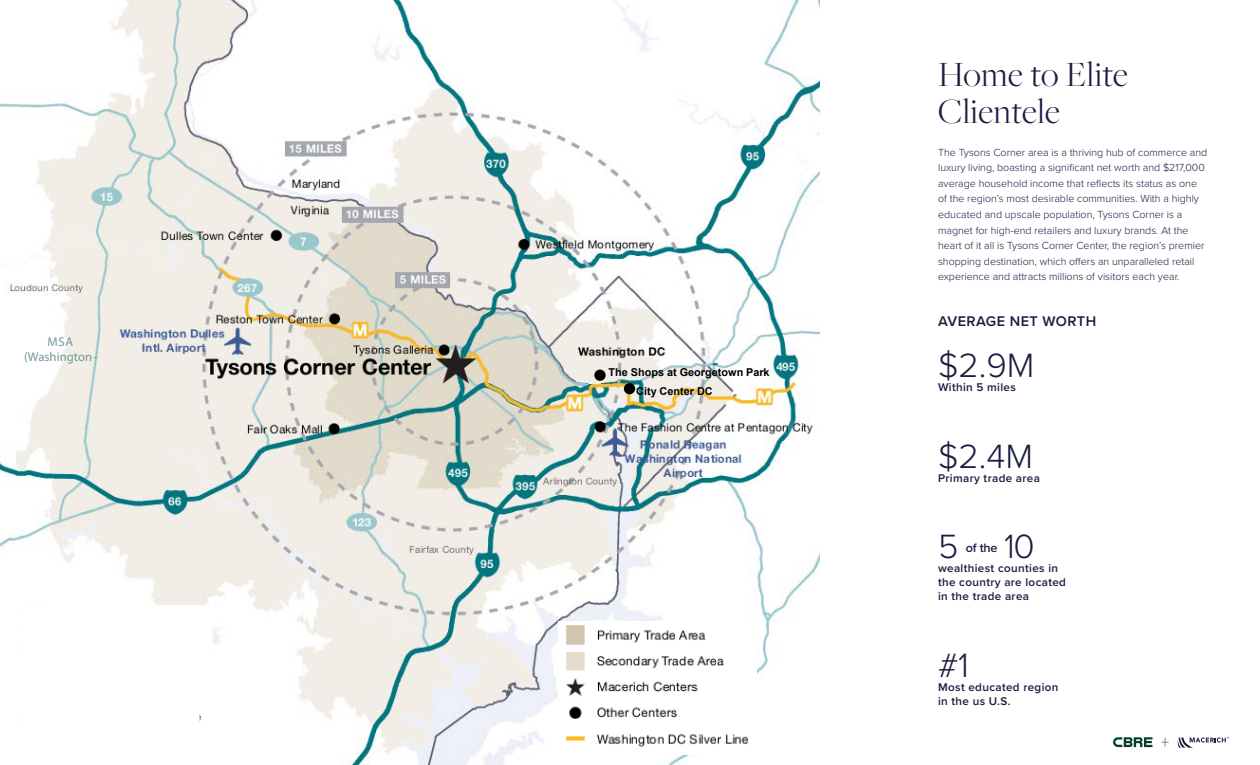
<style>
.page{position:relative;width:1260px;height:765px;background:#fff}
.page>*{position:absolute;margin:0;border:0;box-sizing:border-box;transform-origin:0 0}
.t1{font:300 36.88px/36.9px "Freight Big Pro";letter-spacing:.01em;color:#1a1c41}
.t2{font:300 34.88px "Proxima Nova";color:#1a1c41}
.t3{font:600 14.5px "Proxima Nova";letter-spacing:.03em;color:#1a1c41}
.t4{font:700 12.75px/15.2px "Bodoni";color:#72979d;text-align:center}
.t5{font:600 12.62px "Proxima Nova";color:#1a1c41}
.t6{font:600 11.62px/14px "Proxima Nova";letter-spacing:.03em;color:#1a1c41}
.t7{font:700 10.88px "Arial";color:#000}
.t8{font:300 10.62px/15.5px "Proxima Nova";color:#1a1c41}
</style>
<div class="page">
<img style="left:0;top:0;width:819px;height:765px">
<div style="left:624px;top:383px;width:11px;height:11px;background:#000;border-radius:50%"></div>
<div style="left:594px;top:370px;width:12px;height:11px;background:#000;border-radius:50%"></div>
<img style="left:559px;top:622px;width:198px;height:133px">
<div style="left:25px;top:608px;width:174px;height:123px;background:#fff"></div>
<svg style="left:1113px;top:737px;width:40px;height:10px"></svg>
<svg style="left:1178px;top:736px;width:51px;height:12px"></svg>
<svg style="left:1162px;top:738px;width:7px;height:9px"></svg>
<p class="t4" style="left:24px;top:334px;width:75px">MSA (Washington-</p>
<p class="t7" style="left:609px;top:365px;width:163px">The Shops at Georgetown Park</p>
<p class="t7" style="left:636px;top:384px;width:78px">City Center DC</p>
<h1 class="t1" style="left:938px;top:55px;width:191px">Home to Elite<br>Clientele</h1>
<p class="t8" style="left:938px;top:144px;width:271px">The Tysons Corner area is a thriving hub of commerce and luxury living, boasting a significant net worth and $217,000 average household income that reflects its status as one of the region’s most desirable communities. With a highly educated and upscale population, Tysons Corner is a magnet for high-end retailers and luxury brands. At the heart of it all is Tysons Corner Center, the region’s premier shopping destination, which offers an unparalleled retail experience and attracts millions of visitors each year.</p>
<h3 class="t3" style="left:938px;top:310px;width:160px">AVERAGE NET WORTH</h3>
<h2 class="t2" style="left:938px;top:339px;width:98px">$2.9M</h2>
<p class="t6" style="left:938px;top:380px;width:79px">Within 5 miles</p>
<h2 class="t2" style="left:938px;top:430px;width:96px">$2.4M</h2>
<p class="t6" style="left:938px;top:470px;width:103px">Primary trade area</p>
<h2 class="t2" style="left:938px;top:521px;width:22px">5</h2>
<p class="t5" style="left:966px;top:538px;width:33px">of the</p>
<h2 class="t2" style="left:1004px;top:521px;width:32px">10</h2>
<p class="t6" style="left:938px;top:561px;width:129px">wealthiest counties in the country are located in the trade area</p>
<h2 class="t2" style="left:938px;top:640px;width:32px">#1</h2>
<p class="t6" style="left:938px;top:680px;width:122px">Most educated region in the us U.S.</p>
</div>
